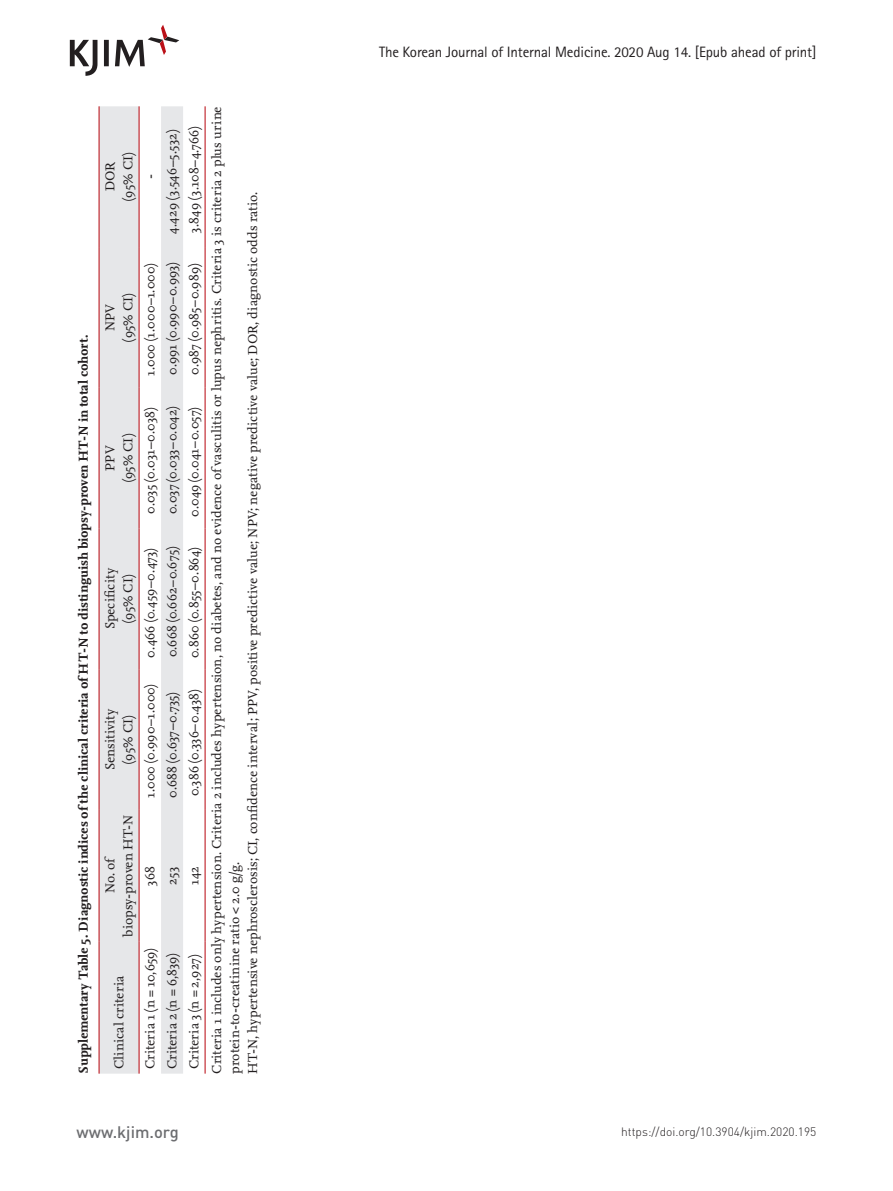
<style>
.page{position:relative;width:893px;height:1191px;background:#fff}
.page>*{position:absolute;margin:0;border:0;box-sizing:border-box;transform-origin:0 0}
.t1{font:500 16.5px "DIN Pro";color:#6c6d70}
.t2{font:15px "Rotis Sans Serif Std";letter-spacing:-.01em;color:#231f20}
.테이블{font:13.5px/18px "Nexus Serif";letter-spacing:.01em;color:#231f20;text-align:center}
.테이블제목{font:700 13.5px "Nexus Serif";letter-spacing:.005em;color:#231f20}
.테이블-2{font:13.5px "Nexus Serif";letter-spacing:.03em;color:#231f20}
.t3{font:300 12px "DIN Pro";color:#231f20}
</style>
<div class="page">
<svg style="left:70px;top:25px;width:109px;height:51px"></svg>
<svg style="left:100px;top:106px;width:83px;height:967px;fill:#e6e7e9"></svg>
<hr style="left:205px;top:941px;width:1px;height:132px;background:#bb1018">
<hr style="left:205px;top:810px;width:1px;height:131px;background:#bb1018">
<hr style="left:205px;top:669px;width:1px;height:141px;background:#bb1018">
<hr style="left:205px;top:528px;width:1px;height:141px;background:#bb1018">
<hr style="left:205px;top:388px;width:1px;height:140px;background:#bb1018">
<hr style="left:205px;top:247px;width:1px;height:141px;background:#bb1018">
<hr style="left:205px;top:106px;width:1px;height:141px;background:#bb1018">
<hr style="left:99px;top:941px;width:1px;height:132px;background:#bb1018">
<hr style="left:99px;top:810px;width:1px;height:131px;background:#bb1018">
<hr style="left:99px;top:669px;width:1px;height:141px;background:#bb1018">
<hr style="left:99px;top:528px;width:1px;height:141px;background:#bb1018">
<hr style="left:99px;top:388px;width:1px;height:140px;background:#bb1018">
<hr style="left:99px;top:247px;width:1px;height:141px;background:#bb1018">
<hr style="left:99px;top:106px;width:1px;height:141px;background:#bb1018">
<hr style="left:139px;top:941px;width:1px;height:132px;background:#bb1018">
<hr style="left:139px;top:810px;width:1px;height:131px;background:#bb1018">
<hr style="left:139px;top:669px;width:1px;height:141px;background:#bb1018">
<hr style="left:139px;top:528px;width:1px;height:141px;background:#bb1018">
<hr style="left:139px;top:388px;width:1px;height:140px;background:#bb1018">
<hr style="left:139px;top:247px;width:1px;height:141px;background:#bb1018">
<hr style="left:139px;top:106px;width:1px;height:141px;background:#bb1018">
<p class="테이블제목" style="left:75px;top:1073px;width:740px;rotate:-90deg">Supplementary Table 5. Diagnostic indices ofthe clinical criteria ofHT-N to distinguish biopsy-proven HT-N in total cohort.</p>
<p class="테이블" style="left:101px;top:201px;width:50px;rotate:-90deg">DOR (95% CI)</p>
<p class="테이블" style="left:141px;top:179px;width:7px;rotate:-90deg">-</p>
<p class="테이블" style="left:185px;top:233px;width:108px;rotate:-90deg">3.849 (3.108–4.766)</p>
<p class="테이블" style="left:163px;top:234px;width:106px;rotate:-90deg">4.429 (3.546–5.532)</p>
<p class="테이블-2" style="left:163px;top:375px;width:114px;rotate:-90deg">0.991 (0.990–0.993)</p>
<p class="테이블" style="left:141px;top:376px;width:114px;rotate:-90deg">1.000 (1.000–1.000)</p>
<p class="테이블" style="left:185px;top:375px;width:112px;rotate:-90deg">0.987 (0.985–0.989)</p>
<p class="테이블" style="left:101px;top:341px;width:50px;rotate:-90deg">NPV (95% CI)</p>
<p class="테이블" style="left:163px;top:514px;width:109px;rotate:-90deg">0.037 (0.033–0.042)</p>
<p class="테이블" style="left:185px;top:516px;width:110px;rotate:-90deg">0.049 (0.041–0.057)</p>
<p class="테이블" style="left:141px;top:514px;width:108px;rotate:-90deg">0.035 (0.031–0.038)</p>
<p class="테이블" style="left:101px;top:482px;width:50px;rotate:-90deg">PPV (95% CI)</p>
<p class="테이블" style="left:163px;top:657px;width:112px;rotate:-90deg">0.668 (0.662–0.675)</p>
<p class="테이블" style="left:185px;top:658px;width:112px;rotate:-90deg">0.860 (0.855–0.864)</p>
<p class="테이블" style="left:141px;top:657px;width:111px;rotate:-90deg">0.466 (0.459–0.473)</p>
<p class="테이블" style="left:101px;top:629px;width:63px;rotate:-90deg">Specificity (95% CI)</p>
<p class="테이블" style="left:141px;top:798px;width:115px;rotate:-90deg">1.000 (0.990–1.000)</p>
<p class="테이블" style="left:185px;top:796px;width:108px;rotate:-90deg">0.386 (0.336–0.438)</p>
<p class="테이블" style="left:163px;top:798px;width:107px;rotate:-90deg">0.688 (0.637–0.735)</p>
<p class="테이블" style="left:101px;top:770px;width:63px;rotate:-90deg">Sensitivity (95% CI)</p>
<p class="테이블" style="left:101px;top:936px;width:123px;rotate:-90deg">No. of biopsy-proven HT-N</p>
<p class="테이블" style="left:110px;top:1069px;width:95px;rotate:-90deg">Clinical criteria</p>
<p class="테이블" style="left:141px;top:885px;width:21px;rotate:-90deg">368</p>
<p class="테이블" style="left:163px;top:884px;width:19px;rotate:-90deg">253</p>
<p class="테이블" style="left:185px;top:885px;width:20px;rotate:-90deg">142</p>
<p class="테이블" style="left:141px;top:1069px;width:122px;rotate:-90deg">Criteria 1 (n = 10,659)</p>
<p class="테이블" style="left:163px;top:1069px;width:117px;rotate:-90deg">Criteria 2 (n = 6,839)</p>
<p class="테이블" style="left:185px;top:1069px;width:116px;rotate:-90deg">Criteria 3 (n = 2,927)</p>
<p class="테이블" style="left:207px;top:1073px;width:968px;text-align:left;rotate:-90deg">Criteria 1 includes only hypertension. Criteria 2 includes hypertension, no diabetes, and no evidence of vasculitis or lupus nephritis. Criteria 3 is criteria 2 plus urine protein-to-creatinine ratio &lt; 2.0 g/g.</p>
<p class="테이블" style="left:243px;top:1073px;width:883px;rotate:-90deg">HT-N, hypertensive nephrosclerosis; CI, confidence interval; PPV, positive predictive value; NPV; negative predictive value; DOR, diagnostic odds ratio.</p>
<p class="t2" style="left:379px;top:43px;width:439px">The Korean Journal of Internal Medicine. 2020 Aug 14. [Epub ahead of print]</p>
<p class="t1" style="left:77px;top:1120px;width:104px">www.kjim.org</p>
<p class="t3" style="left:621px;top:1123px;width:197px">https://doi.org/10.3904/kjim.2020.195</p>
</div>
